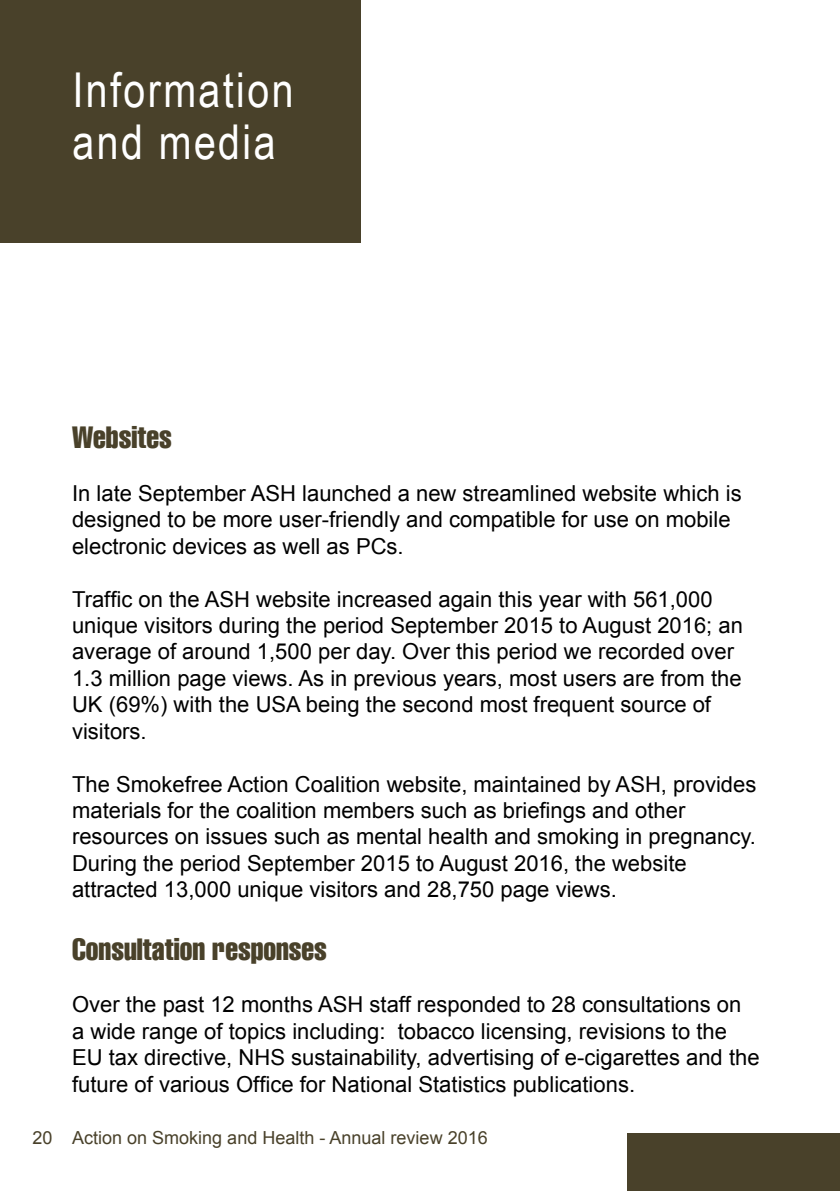
<style>
.page{position:relative;width:840px;height:1191px;background:#fff}
.page>*{position:absolute;margin:0;border:0;box-sizing:border-box;transform-origin:0 0}
.t1{font:48px/52px "Arial Narrow";letter-spacing:.05em;color:#fff}
.t2{font:extra-condensed 30px "Swiss 911 BT";color:#49412a}
.t3{font:22px/26.4px "Arial";color:#000}
.t4{font:18px "Arial";color:#49412a}
</style>
<div class="page">
<div style="left:0;top:0;width:360px;height:243px;background:#49412a"></div>
<div style="left:626px;top:1133px;width:213px;height:58px;background:#49412a"></div>
<h1 class="t1" style="left:72px;top:63px;width:222px">Information and media</h1>
<h2 class="t2" style="left:72px;top:420px;width:101px">Websites</h2>
<p class="t3" style="left:72px;top:480px;width:670px">In late September ASH launched a new streamlined website which is designed to be more user-friendly and compatible for use on mobile electronic devices as well as PCs.</p>
<p class="t3" style="left:72px;top:586px;width:672px">Traffic on the ASH website increased again this year with 561,000 unique visitors during the period September 2015 to August 2016; an average of around 1,500 per day. Over this period we recorded over 1.3 million page views. As in previous years, most users are from the UK (69%) with the USA being the second most frequent source of visitors.</p>
<p class="t3" style="left:72px;top:771px;width:685px">The Smokefree Action Coalition website, maintained by ASH, provides materials for the coalition members such as briefings and other resources on issues such as mental health and smoking in pregnancy.<br>During the period September 2015 to August 2016, the website attracted 13,000 unique visitors and 28,750 page views.</p>
<h2 class="t2" style="left:72px;top:931px;width:256px">Consultation responses</h2>
<p class="t3" style="left:72px;top:991px;width:688px">Over the past 12 months ASH staff responded to 28 consultations on<br>a wide range of topics including: tobacco licensing, revisions to the EU tax directive, NHS sustainability, advertising of e-cigarettes and the future of various Office for National Statistics publications.</p>
<p class="t4" style="left:33px;top:1125px;width:456px">20 Action on Smoking and Health - Annual review 2016</p>
</div>
